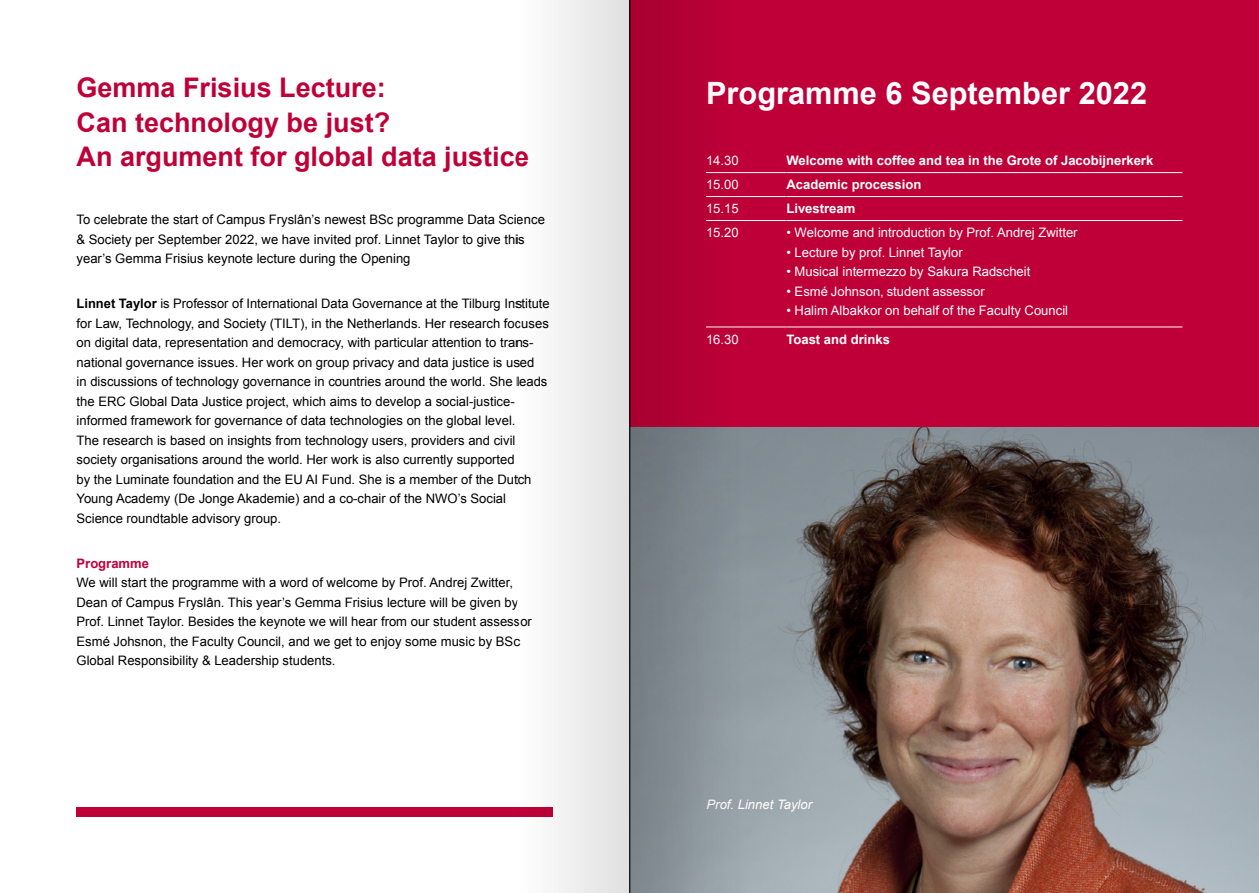
<style>
.page{position:relative;width:1259px;height:893px;background:#fff}
.page>*{position:absolute;margin:0;border:0;box-sizing:border-box;transform-origin:0 0}
.t1{font:700 30.75px "Arial";color:#fff}
.t2{font:700 27px/34.5px "Arial";color:#bf0038}
.t3{font:13.05px/19.5px "Arial";color:#000}
.t4{font:13.05px "Arial";color:#fff}
.t5{font:700 13.05px "Arial";color:#fff}
.t6{font:italic 13.05px "Arial";color:#fff}
.t7{font:700 13.05px "Arial";color:#bf0038}
.s1{font-weight:700}
</style>
<div class="page">
<div style="left:629px;top:0;width:630px;height:893px;background:#bf0038"></div>
<hr style="left:706px;top:172px;width:80px;height:1px;background:#fff">
<hr style="left:786px;top:172px;width:396px;height:1px;background:#fff">
<hr style="left:706px;top:196px;width:80px;height:1px;background:#fff">
<hr style="left:786px;top:196px;width:396px;height:1px;background:#fff">
<hr style="left:706px;top:220px;width:80px;height:1px;background:#fff">
<hr style="left:786px;top:220px;width:396px;height:1px;background:#fff">
<hr style="left:706px;top:327px;width:80px;height:1px;background:#fff">
<hr style="left:786px;top:327px;width:396px;height:1px;background:#fff">
<img style="left:741px;top:427px;width:518px;height:466px">
<div style="left:77px;top:807px;width:476px;height:9px;background:#bf0038"></div>
<svg style="left:630px;top:0;width:111px;height:893px"></svg>
<div style="left:518px;top:0;width:111px;height:893px;background:linear-gradient(to right,#fefcfc,#e0e1e1)"></div>
<hr style="left:629px;top:0;width:1px;height:893px;background:#000">
<h2 class="t2" style="left:77px;top:71px;width:455px">Gemma Frisius Lecture:<br>Can technology be just?<br>An argument for global data justice</h2>
<p class="t3" style="left:77px;top:210px;width:470px">To celebrate the start of Campus Fryslân’s newest BSc programme Data Science &amp; Society per September 2022, we have invited prof. Linnet Taylor to give this year’s Gemma Frisius keynote lecture during the Opening</p>
<p class="t3" style="left:77px;top:294px;width:474px"><span class="s1">Linnet Taylor</span> is Professor of International Data Governance at the Tilburg Institute for Law, Technology, and Society (TILT), in the Netherlands. Her research focuses on digital data, representation and democracy, with particular attention to trans&shy;national governance issues. Her work on group privacy and data justice is used<br>in discussions of technology governance in countries around the world. She leads the ERC Global Data Justice project, which aims to develop a social-justice&shy;informed framework for governance of data technologies on the global level.<br>The research is based on insights from technology users, providers and civil society organisations around the world. Her work is also currently supported<br>by the Luminate foundation and the EU AI Fund. She is a member of the Dutch Young Academy (De Jonge Akademie) and a co-chair of the NWO’s Social Science roundtable advisory group.</p>
<p class="t7" style="left:77px;top:554px;width:74px">Programme</p>
<p class="t3" style="left:77px;top:573px;width:457px">We will start the programme with a word of welcome by Prof. Andrej Zwitter, Dean of Campus Fryslân. This year’s Gemma Frisius lecture will be given by Prof. Linnet Taylor. Besides the keynote we will hear from our student assessor Esmé Johsnon, the Faculty Council, and we get to enjoy some music by BSc Global Responsibility &amp; Leadership students.</p>
<h1 class="t1" style="left:706px;top:73px;width:442px">Programme 6 September 2022</h1>
<p class="t4" style="left:706px;top:152px;width:34px">14.30</p>
<p class="t5" style="left:786px;top:152px;width:368px">Welcome with coffee and tea in the Grote of Jacobijnerkerk</p>
<p class="t4" style="left:706px;top:176px;width:34px">15.00</p>
<p class="t5" style="left:786px;top:176px;width:136px">Academic procession</p>
<p class="t4" style="left:706px;top:200px;width:34px">15.15</p>
<p class="t5" style="left:786px;top:200px;width:70px">Livestream</p>
<p class="t4" style="left:706px;top:224px;width:34px">15.20</p>
<p class="t4" style="left:786px;top:224px;width:293px">• Welcome and introduction by Prof. Andrej Zwitter</p>
<p class="t4" style="left:786px;top:244px;width:178px">• Lecture by prof. Linnet Taylor</p>
<p class="t4" style="left:786px;top:263px;width:245px">• Musical intermezzo by Sakura Radscheit</p>
<p class="t4" style="left:786px;top:283px;width:200px">• Esmé Johnson, student assessor</p>
<p class="t4" style="left:786px;top:302px;width:283px">• Halim Albakkor on behalf of the Faculty Council</p>
<p class="t4" style="left:706px;top:330px;width:34px">16.30</p>
<p class="t5" style="left:786px;top:330px;width:105px">Toast and drinks</p>
<p class="t6" style="left:706px;top:795px;width:107px">Prof. Linnet Taylor</p>
</div>
